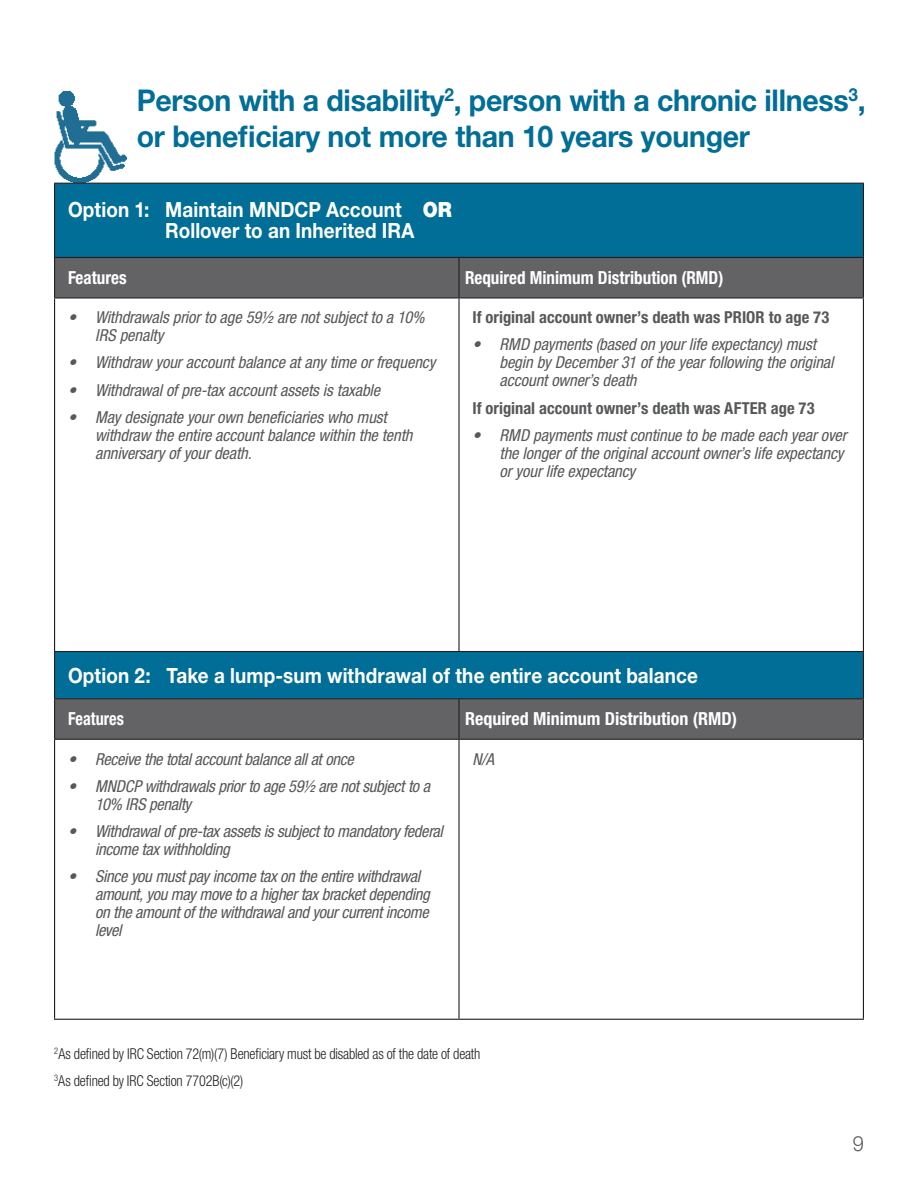
<style>
.page{position:relative;width:918px;height:1188px;background:#fff}
.page>*{position:absolute;margin:0;border:0;box-sizing:border-box;transform-origin:0 0}
.t1{font:700 30px/36px "Helvetica Neue LT Std";letter-spacing:-.01em;color:#006e96;scale:.95 1}
.H3_White{font:700 21px/21px "Helvetica Neue LT Std";letter-spacing:.005em;color:#fff;scale:.9 1}
.t2{font:300 21px "Helvetica Neue LT Std";color:#57585a;scale:.95 1}
.Table_Header{font:700 condensed 18px "Helvetica Neue LT Std";color:#fff;scale:.95 1}
.Table_Header-2{font:700 condensed 18px "Helvetica Neue LT Std";color:#fff}
.H2_white{font:700 condensed 18px "Helvetica Neue LT Std";color:#fff;scale:.9 1}
.Body_copy_80K{font:italic condensed 16.5px/18px "Helvetica Neue LT Std";letter-spacing:-.01em;color:#57585a}
.table_text{font:700 condensed 16.5px "Helvetica Neue LT Std";color:#57585a}
.Body_Copy{font:300 condensed 15px "Helvetica Neue LT Std";letter-spacing:-.01em;color:#231f20;scale:.94 1}
.s1{font-weight:900}
</style>
<div class="page">
<img style="left:54px;top:90px;width:73px;height:93px">
<div style="left:55px;top:184px;width:808px;height:514px;background:#006e96"></div>
<div style="left:55px;top:258px;width:808px;height:39px;background:#636366"></div>
<svg style="left:55px;top:299px;width:808px;height:352px"></svg>
<div style="left:55px;top:699px;width:808px;height:40px;background:#636366"></div>
<svg style="left:55px;top:740px;width:808px;height:279px"></svg>
<hr style="left:54px;top:183px;width:405px;height:1px;background:#231f20">
<hr style="left:54px;top:184px;width:1px;height:73px;background:#231f20">
<hr style="left:459px;top:183px;width:405px;height:1px;background:#231f20">
<hr style="left:54px;top:257px;width:405px;height:1px;background:#231f20">
<hr style="left:54px;top:258px;width:1px;height:39px;background:#231f20">
<hr style="left:54px;top:297px;width:405px;height:2px;background:#231f20">
<hr style="left:54px;top:299px;width:1px;height:352px;background:#231f20">
<hr style="left:54px;top:651px;width:405px;height:1px;background:#231f20">
<hr style="left:54px;top:652px;width:1px;height:46px;background:#231f20">
<hr style="left:54px;top:698px;width:405px;height:1px;background:#231f20">
<hr style="left:54px;top:699px;width:1px;height:40px;background:#231f20">
<hr style="left:54px;top:739px;width:405px;height:1px;background:#231f20">
<hr style="left:54px;top:740px;width:1px;height:279px;background:#231f20">
<hr style="left:54px;top:1019px;width:405px;height:1px;background:#231f20">
<hr style="left:863px;top:184px;width:1px;height:73px;background:#231f20">
<hr style="left:459px;top:257px;width:405px;height:1px;background:#231f20">
<hr style="left:458px;top:258px;width:2px;height:39px;background:#231f20">
<hr style="left:863px;top:258px;width:1px;height:39px;background:#231f20">
<hr style="left:459px;top:297px;width:405px;height:2px;background:#231f20">
<hr style="left:458px;top:299px;width:2px;height:352px;background:#231f20">
<hr style="left:863px;top:299px;width:1px;height:352px;background:#231f20">
<hr style="left:459px;top:651px;width:405px;height:1px;background:#231f20">
<hr style="left:863px;top:652px;width:1px;height:46px;background:#231f20">
<hr style="left:459px;top:698px;width:405px;height:1px;background:#231f20">
<hr style="left:458px;top:699px;width:2px;height:40px;background:#231f20">
<hr style="left:863px;top:699px;width:1px;height:40px;background:#231f20">
<hr style="left:459px;top:739px;width:405px;height:1px;background:#231f20">
<hr style="left:458px;top:740px;width:2px;height:279px;background:#231f20">
<hr style="left:863px;top:740px;width:1px;height:279px;background:#231f20">
<hr style="left:459px;top:1019px;width:405px;height:1px;background:#231f20">
<h1 class="t1" style="left:137px;top:82px;width:769px">Person with a disability<sup>2</sup>, person with a chronic illness<sup>3</sup>, or beneficiary not more than 10 years younger</h1>
<p class="H3_White" style="left:165px;top:199px;width:320px;text-indent:-97px">Option 1: Maintain MNDCP Account <span class="s1">OR<br></span>Rollover to an Inherited IRA</p>
<p class="Table_Header" style="left:68px;top:267px;width:63px">Features</p>
<p class="Table_Header" style="left:465px;top:267px;width:274px">Required Minimum Distribution (RMD)</p>
<p class="Body_copy_80K" style="left:95px;top:309px;width:331px;text-indent:-27px">• Withdrawals prior to age 59½ are not subject to a 10%<br>IRS penalty</p>
<p class="Body_copy_80K" style="left:68px;top:354px;width:369px">• Withdraw your account balance at any time or frequency</p>
<p class="Body_copy_80K" style="left:68px;top:381px;width:314px">• Withdrawal of pre-tax account assets is taxable</p>
<p class="Body_copy_80K" style="left:95px;top:408px;width:319px;text-indent:-27px">• May designate your own beneficiaries who must withdraw the entire account balance within the tenth anniversary of your death.</p>
<p class="table_text" style="left:472px;top:307px;width:358px">If original account owner’s death was PRIOR to age 73</p>
<p class="Body_copy_80K" style="left:500px;top:336px;width:336px;text-indent:-27px">• RMD payments (based on your life expectancy) must begin by December 31 of the year following the original account owner’s death</p>
<p class="table_text" style="left:472px;top:398px;width:344px">If original account owner’s death was AFTER age 73</p>
<p class="Body_copy_80K" style="left:500px;top:426px;width:349px;text-indent:-27px">• RMD payments must continue to be made each year over the longer of the original account owner’s life expectancy or your life expectancy</p>
<p class="H3_White" style="left:68px;top:664px;width:701px">Option 2: Take a lump-sum withdrawal of the entire account balance</p>
<p class="H2_white" style="left:68px;top:708px;width:64px">Features</p>
<h1 class="Table_Header-2" style="left:465px;top:708px;width:274px">Required Minimum Distribution (RMD)</h1>
<p class="Body_copy_80K" style="left:68px;top:750px;width:287px">• Receive the total account balance all at once</p>
<p class="Body_copy_80K" style="left:95px;top:777px;width:336px;text-indent:-27px">• MNDCP withdrawals prior to age 59½ are not subject to a<br>10% IRS penalty</p>
<p class="Body_copy_80K" style="left:95px;top:822px;width:349px;text-indent:-27px">• Withdrawal of pre-tax assets is subject to mandatory federal income tax withholding</p>
<p class="Body_copy_80K" style="left:95px;top:868px;width:336px;text-indent:-27px">• Since you must pay income tax on the entire withdrawal amount, you may move to a higher tax bracket depending on the amount of the withdrawal and your current income level</p>
<p class="Body_copy_80K" style="left:472px;top:750px;width:23px">N/A</p>
<p class="Body_Copy" style="left:54px;top:1045px;width:455px"><sup>2</sup>As defined by IRC Section 72(m)(7) Beneficiary must be disabled as of the date of death</p>
<p class="Body_Copy" style="left:54px;top:1072px;width:203px"><sup>3</sup>As defined by IRC Section 7702B(c)(2)</p>
<p class="t2" style="left:853px;top:1131px;width:13px">9</p>
</div>
